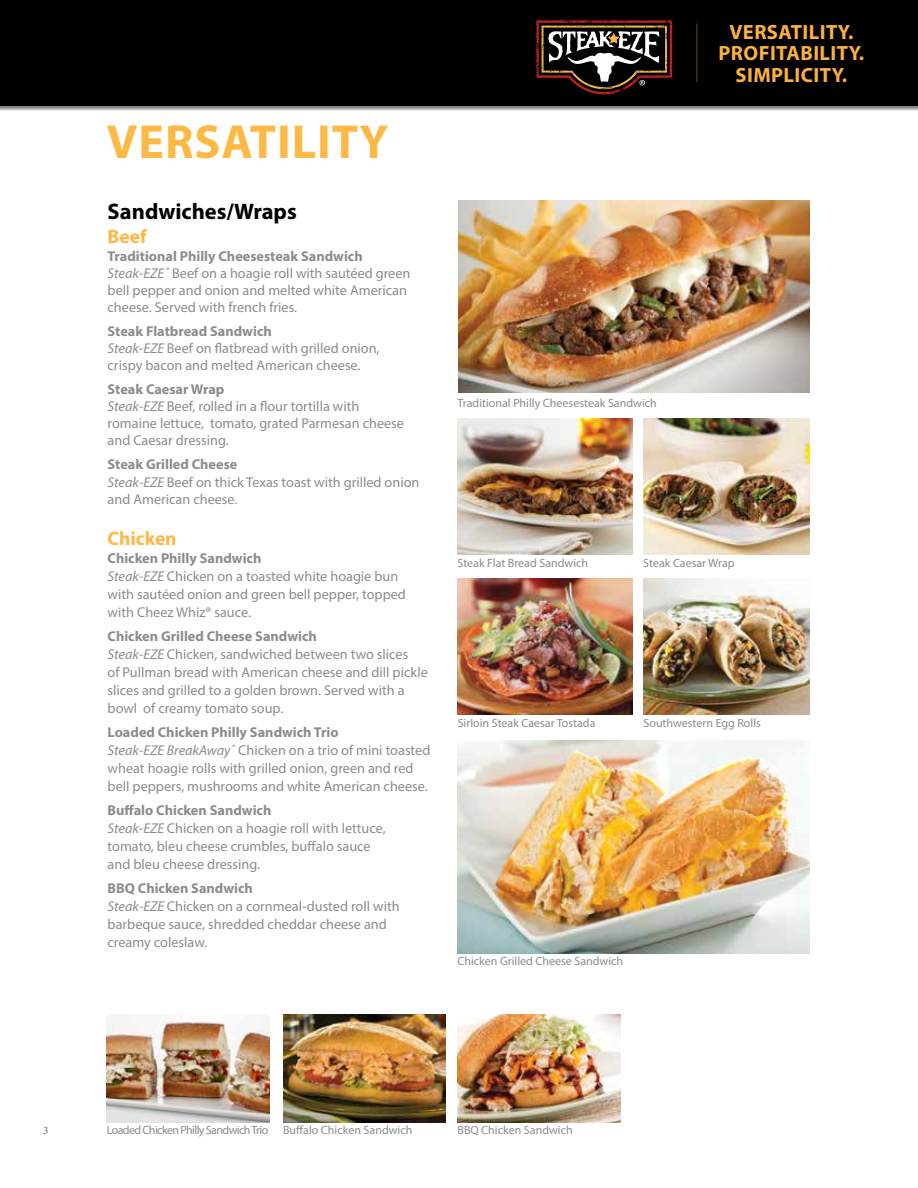
<style>
.page{position:relative;width:918px;height:1188px;background:#fff}
.page>*{position:absolute;margin:0;border:0;box-sizing:border-box;transform-origin:0 0}
.t1{font:700 48px "Myriad Pro";letter-spacing:.02em;color:#fdb945}
.t2{font:700 22.5px "Myriad Pro";color:#000}
.t3{font:700 20.7px/21.5px "Myriad Pro";letter-spacing:.02em;color:#fbb040;text-align:center}
.t4{font:700 19.5px "Myriad Pro";color:#fdb945}
.t5{font:14.25px/18px "Myriad Pro";color:#8a8c8e}
.t6{font:12px "Myriad Pro";color:#8a8c8e}
.t7{font:12px "Myriad Pro";letter-spacing:-.05em;color:#8a8c8e}
.t8{font:10.5px "Times";color:#58595b}
.s1{font-weight:700}
.s2{font-style:italic}
</style>
<div class="page">
<div style="left:0;top:0;width:918px;height:112px;background:#000;opacity:.5"></div>
<div style="left:0;top:0;width:918px;height:106px;background:#000"></div>
<svg style="left:536px;top:20px;width:136px;height:75px"></svg>
<hr style="left:696px;top:23px;width:1px;height:59px;background:#fdb945">
<img style="left:458px;top:201px;width:352px;height:192px">
<img style="left:458px;top:418px;width:174px;height:137px">
<img style="left:458px;top:740px;width:352px;height:213px">
<img style="left:643px;top:419px;width:167px;height:136px">
<img style="left:107px;top:1015px;width:163px;height:107px">
<img style="left:458px;top:1015px;width:163px;height:107px">
<img style="left:283px;top:1014px;width:163px;height:108px">
<img style="left:458px;top:579px;width:174px;height:136px">
<img style="left:643px;top:579px;width:167px;height:136px">
<h1 class="t1" style="left:107px;top:111px;width:283px">VERSATILITY</h1>
<h2 class="t2" style="left:108px;top:196px;width:191px">Sandwiches/Wraps</h2>
<h3 class="t4" style="left:108px;top:223px;width:41px">Beef</h3>
<p class="t5" style="left:108px;top:247px;width:304px;line-height:17.1px"><span class="s1">Traditional Philly Cheesesteak Sandwich </span><span class="s2">Steak-EZE</span> <sup>®</sup> Beef on a hoagie roll with sautéed green bell pepper and onion and melted white American cheese. Served with french fries.</p>
<p class="t5" style="left:108px;top:322px;width:273px;line-height:17.1px"><span class="s1">Steak Flatbread Sandwich<br></span><span class="s2">Steak-EZE</span> Beef on flatbread with grilled onion, crispy bacon and melted American cheese.</p>
<p class="t5" style="left:108px;top:381px;width:298px;line-height:17.1px"><span class="s1">Steak Caesar Wrap<br></span><span class="s2">Steak-EZE</span> Beef, rolled in a flour tortilla with romaine lettuce, tomato, grated Parmesan cheese and Caesar dressing.</p>
<p class="t5" style="left:108px;top:456px;width:313px;line-height:17.1px"><span class="s1">Steak Grilled Cheese<br></span><span class="s2">Steak-EZE</span> Beef on thick Texas toast with grilled onion and American cheese.</p>
<h3 class="t4" style="left:108px;top:526px;width:71px">Chicken</h3>
<p class="t5" style="left:108px;top:549px;width:300px"><span class="s1">Chicken Philly Sandwich<br></span><span class="s2">Steak-EZE</span> Chicken on a toasted white hoagie bun with sautéed onion and green bell pepper, topped with Cheez Whiz® sauce.</p>
<p class="t5" style="left:108px;top:627px;width:322px"><span class="s1">Chicken Grilled Cheese Sandwich<br></span><span class="s2">Steak-EZE</span> Chicken, sandwiched between two slices<br>of Pullman bread with American cheese and dill pickle slices and grilled to a golden brown. Served with a bowl of creamy tomato soup.</p>
<p class="t5" style="left:108px;top:723px;width:324px"><span class="s1">Loaded Chicken Philly Sandwich Trio<br></span><span class="s2">Steak-EZE BreakAway</span> <sup>®</sup> Chicken on a trio of mini toasted wheat hoagie rolls with grilled onion, green and red bell peppers, mushrooms and white American cheese.</p>
<p class="t5" style="left:108px;top:801px;width:280px"><span class="s1">Buffalo Chicken Sandwich<br></span><span class="s2">Steak-EZE</span> Chicken on a hoagie roll with lettuce, tomato, bleu cheese crumbles, buffalo sauce and bleu cheese dressing.</p>
<p class="t5" style="left:108px;top:879px;width:294px"><span class="s1">BBQ Chicken Sandwich<br></span><span class="s2">Steak-EZE</span> Chicken on a cornmeal-dusted roll with barbeque sauce, shredded cheddar cheese and creamy coleslaw.</p>
<h3 class="t3" style="left:719px;top:20px;width:147px">VERSATILITY.<br>PROFITABILITY.<br>SIMPLICITY.</h3>
<p class="t6" style="left:458px;top:396px;width:201px">Traditional Philly Cheesesteak Sandwich</p>
<p class="t6" style="left:458px;top:555px;width:132px">Steak Flat Bread Sandwich</p>
<p class="t6" style="left:643px;top:555px;width:93px">Steak Caesar Wrap</p>
<p class="t6" style="left:458px;top:715px;width:139px">Sirloin Steak Caesar Tostada</p>
<p class="t6" style="left:643px;top:715px;width:119px">Southwestern Egg Rolls</p>
<p class="t6" style="left:458px;top:954px;width:167px">Chicken Grilled Cheese Sandwich</p>
<p class="t8" style="left:43px;top:1121px;width:7px">3</p>
<p class="t7" style="left:107px;top:1123px;width:307px">Loaded Chicken Philly Sandwich Trio Buffalo Chicken Sandwich</p>
<p class="t6" style="left:458px;top:1123px;width:117px">BBQ Chicken Sandwich</p>
</div>
